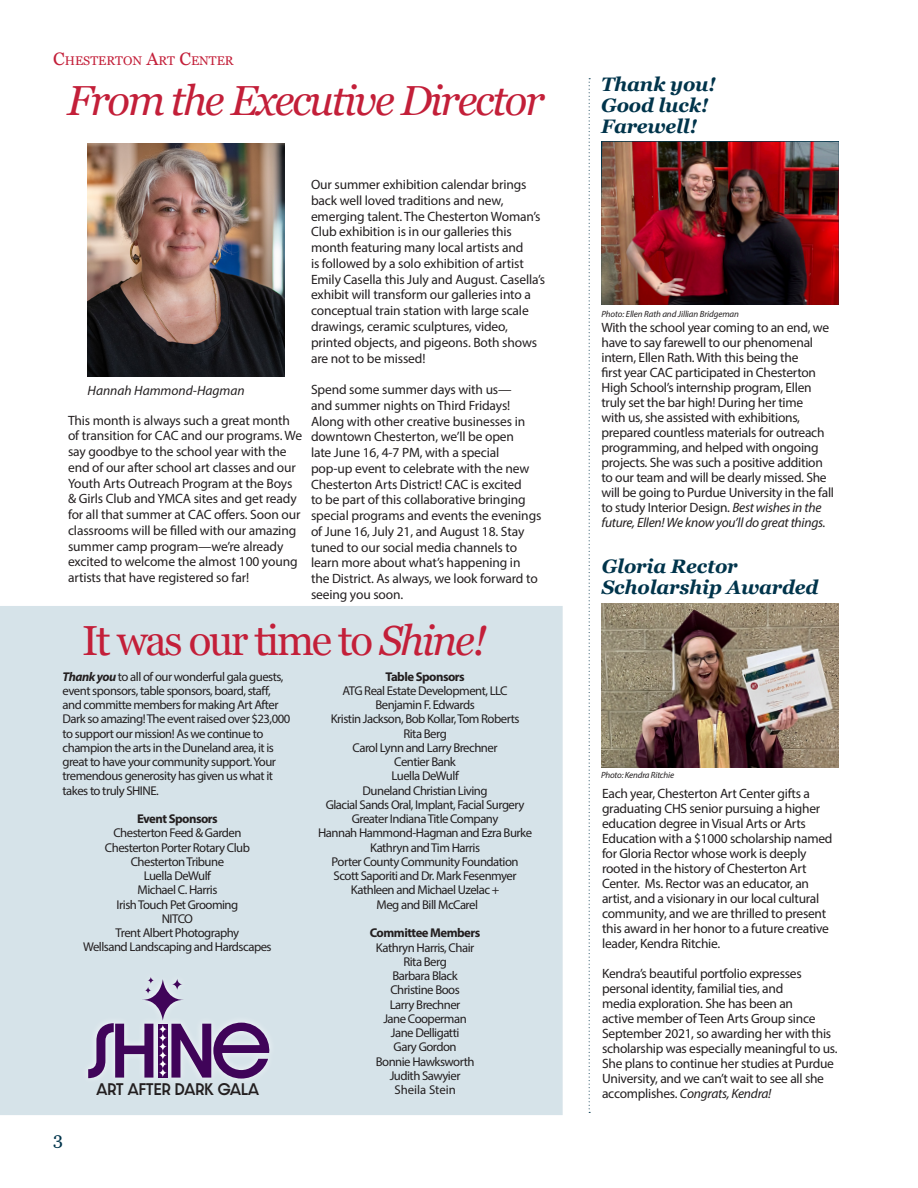
<style>
.page{position:relative;width:918px;height:1188px;background:#fff}
.page>*{position:absolute;margin:0;border:0;box-sizing:border-box;transform-origin:0 0}
.t1{font:500 65.4px "Dazzle Unicase";letter-spacing:-.06em;color:#400459}
.t2{font:italic 42px "Georgia";letter-spacing:-.05em;color:#c31f39}
.t3{font:42px "Georgia";letter-spacing:-.05em;color:#c31f39}
.t4{font:italic 700 19.5px/21px "Georgia";letter-spacing:-.01em;color:#00344b}
.t5{font:18px "Georgia";color:#00344b}
.t6{font:500 14.25px "Dazzle Unicase";letter-spacing:.01em;color:#231f20}
.t7{font:13.5px/15.8px "Myriad Pro";letter-spacing:-.015em;color:#231f20}
.t8{font:italic 13.5px "Myriad Pro";color:#231f20}
.t9{font:12.75px/14.2px "Myriad Pro";letter-spacing:-.04em;color:#231f20;text-align:center}
.t10{font:700 12.75px "Myriad Pro";letter-spacing:-.04em;color:#231f20}
.t11{font:12.6px "Georgia";color:#c31f39}
.t12{font:italic 9px "Myriad Pro";letter-spacing:-.01em;color:#231f20}
.s1{font-size:18px}
.s2{font-style:italic}
.s3{font-weight:700;font-style:italic}
</style>
<div class="page">
<svg style="left:589px;top:78px;width:1px;height:1035px"></svg>
<img style="left:88px;top:144px;width:197px;height:233px">
<img style="left:601px;top:142px;width:238px;height:163px">
<div style="left:0;top:606px;width:563px;height:509px;background:#d6e3e9"></div>
<img style="left:601px;top:604px;width:238px;height:163px">
<div style="left:81px;top:971px;width:196px;height:115px;background:#fff;opacity:.75"></div>
<svg style="left:142px;top:977px;width:41px;height:100px;background:#d1d2df"></svg>
<p class="t11" style="left:53px;top:51px;width:182px"><span class="s1">C</span>HESTERTON <span class="s1">A</span>RT <span class="s1">C</span>ENTER</p>
<h2 class="t2" style="left:67px;top:69px;width:479px">From the Executive Director</h2>
<p class="t8" style="left:88px;top:382px;width:159px">Hannah Hammond-Hagman</p>
<p class="t7" style="left:68px;top:412px;width:236px">This month is always such a great month of transition for CAC and our programs. We say goodbye to the school year with the end of our after school art classes and our Youth Arts Outreach Program at the Boys &amp; Girls Club and YMCA sites and get ready for all that summer at CAC offers. Soon our classrooms will be filled with our amazing summer camp program—we’re already excited to welcome the almost 100 young artists that have registered so far!</p>
<p class="t7" style="left:311px;top:177px;width:236px">Our summer exhibition calendar brings back well loved traditions and new, emerging talent. The Chesterton Woman’s Club exhibition is in our galleries this month featuring many local artists and<br>is followed by a solo exhibition of artist Emily Casella this July and August. Casella’s exhibit will transform our galleries into a conceptual train station with large scale drawings, ceramic sculptures, video, printed objects, and pigeons. Both shows are not to be missed!</p>
<p class="t7" style="left:311px;top:381px;width:232px">Spend some summer days with us—<br>and summer nights on Third Fridays!<br>Along with other creative businesses in downtown Chesterton, we’ll be open<br>late June 16, 4-7 PM, with a special pop-up event to celebrate with the new Chesterton Arts District! CAC is excited<br>to be part of this collaborative bringing special programs and events the evenings of June 16, July 21, and August 18. Stay tuned to our social media channels to learn more about what’s happening in the District. As always, we look forward to seeing you soon.</p>
<h2 class="t3" style="left:82px;top:609px;width:406px">It was our time to <span class="s2">Shine!</span></h2>
<p class="t9" style="left:63px;top:669px;width:229px;text-align:left"><span class="s3">Thank you</span> to all of our wonderful gala guests, event sponsors, table sponsors, board, staff, and committe members for making Art After Dark so amazing! The event raised over $23,000 to support our mission! As we continue to champion the arts in the Duneland area, it is great to have your community support. Your tremendous generosity has given us what it takes to truly SHINE.</p>
<p class="t10" style="left:137px;top:811px;width:82px">Event Sponsors</p>
<p class="t9" style="left:83px;top:826px;width:190px">Chesterton Feed &amp; Garden<br>Chesterton Porter Rotary Club<br>Chesterton Tribune<br>Luella DeWulf<br>Michael C. Harris<br>Irish Touch Pet Grooming<br>NITCO<br>Trent Albert Photography<br>Wellsand Landscaping and Hardscapes</p>
<h1 class="t1" style="left:87px;top:1002px;width:185px">SHINE</h1>
<h3 class="t5" style="left:53px;top:1126px;width:11px">3</h3>
<p class="t6" style="left:96px;top:1078px;width:164px">ART AFTER DARK GALA</p>
<p class="t10" style="left:385px;top:668px;width:81px">Table Sponsors</p>
<p class="t9" style="left:318px;top:683px;width:216px">ATG Real Estate Development, LLC<br>Benjamin F. Edwards<br>Kristin Jackson, Bob Kollar, Tom Roberts<br>Rita Berg<br>Carol Lynn and Larry Brechner<br>Centier Bank<br>Luella DeWulf<br>Duneland Christian Living<br>Glacial Sands Oral, Implant, Facial Surgery<br>Greater Indiana Title Company<br>Hannah Hammond-Hagman and Ezra Burke<br>Kathryn and Tim Harris<br>Porter County Community Foundation<br>Scott Saporiti and Dr. Mark Fesenmyer<br>Kathleen and Michael Uzelac +<br>Meg and Bill McCarel</p>
<p class="t10" style="left:370px;top:925px;width:112px">Committee Members</p>
<p class="t9" style="left:376px;top:940px;width:100px">Kathryn Harris, Chair<br>Rita Berg<br>Barbara Black<br>Christine Boos<br>Larry Brechner<br>Jane Cooperman<br>Jane Delligatti<br>Gary Gordon<br>Bonnie Hawksworth<br>Judith Sawyier<br>Sheila Stein</p>
<h3 class="t4" style="left:601px;top:73px;width:116px">Thank you!<br>Good luck!<br>Farewell!</h3>
<p class="t12" style="left:601px;top:309px;width:139px">Photo: Ellen Rath and Jillian Bridgeman</p>
<p class="t7" style="left:601px;top:320px;width:234px;line-height:15px">With the school year coming to an end, we have to say farewell to our phenomenal intern, Ellen Rath. With this being the<br>first year CAC participated in Chesterton High School’s internship program, Ellen truly set the bar high! During her time<br>with us, she assisted with exhibitions, prepared countless materials for outreach programming, and helped with ongoing projects. She was such a positive addition to our team and will be dearly missed. She will be going to Purdue University in the fall to study Interior Design. <span class="s2">Best wishes in the future, Ellen! We know you’ll do great things.</span></p>
<h3 class="t4" style="left:602px;top:555px;width:218px">Gloria Rector<br>Scholarship Awarded</h3>
<p class="t12" style="left:601px;top:770px;width:75px">Photo: Kendra Ritchie</p>
<p class="t7" style="left:602px;top:786px;width:232px;line-height:15px">Each year, Chesterton Art Center gifts a graduating CHS senior pursuing a higher education degree in Visual Arts or Arts Education with a $1000 scholarship named for Gloria Rector whose work is deeply rooted in the history of Chesterton Art Center. Ms. Rector was an educator, an artist, and a visionary in our local cultural community, and we are thrilled to present this award in her honor to a future creative leader, Kendra Ritchie.</p>
<p class="t7" style="left:602px;top:966px;width:237px;line-height:15px">Kendra’s beautiful portfolio expresses personal identity, familial ties, and<br>media exploration. She has been an<br>active member of Teen Arts Group since September 2021, so awarding her with this scholarship was especially meaningful to us.<br>She plans to continue her studies at Purdue University, and we can’t wait to see all she accomplishes. <span class="s2">Congrats, Kendra!</span></p>
</div>
